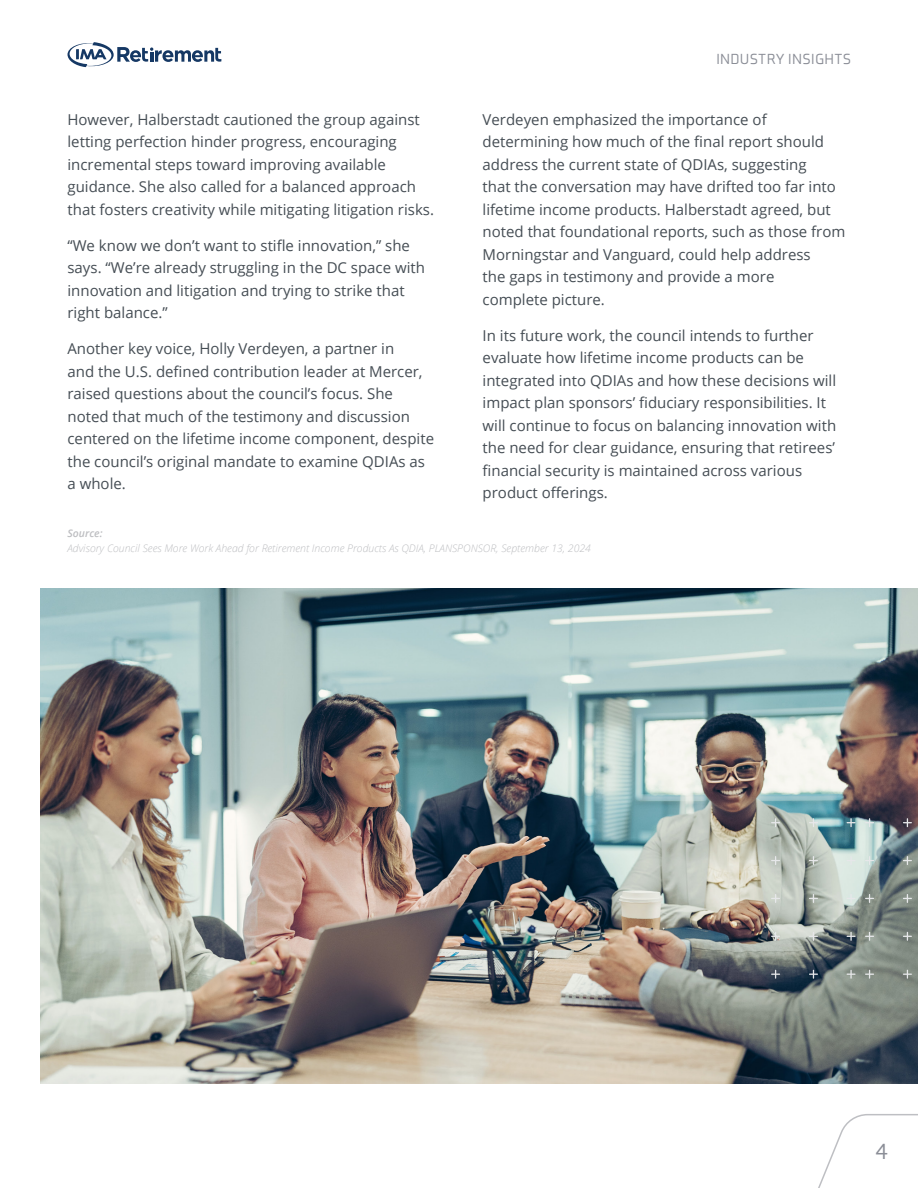
<style>
.page{position:relative;width:918px;height:1188px;background:#fff}
.page>*{position:absolute;margin:0;border:0;box-sizing:border-box;transform-origin:0 0}
.t1{font:22.5px "Axia";color:#8b8e97}
.Body{font:15px/22.5px "Open Sans";color:#454d54}
.t2{font:15px "Axia";letter-spacing:.015em;color:#8b8e97}
.t3{font:italic 300 10.5px/15px "Open Sans";color:#bdbec1}
.s1{font-weight:600}
</style>
<div class="page">
<svg style="left:818px;top:1114px;width:100px;height:74px"></svg>
<svg style="left:68px;top:42px;width:153px;height:26px"></svg>
<img style="left:40px;top:588px;width:878px;height:496px">
<svg style="left:847px;top:818px;width:9px;height:9px"></svg>
<svg style="left:847px;top:856px;width:9px;height:9px"></svg>
<svg style="left:847px;top:894px;width:9px;height:9px"></svg>
<svg style="left:847px;top:932px;width:9px;height:9px"></svg>
<svg style="left:847px;top:970px;width:9px;height:9px"></svg>
<svg style="left:809px;top:818px;width:9px;height:9px"></svg>
<svg style="left:809px;top:856px;width:9px;height:9px"></svg>
<svg style="left:809px;top:894px;width:9px;height:9px"></svg>
<svg style="left:809px;top:932px;width:9px;height:9px"></svg>
<svg style="left:809px;top:970px;width:9px;height:9px"></svg>
<svg style="left:771px;top:818px;width:9px;height:9px"></svg>
<svg style="left:771px;top:856px;width:9px;height:9px"></svg>
<svg style="left:771px;top:894px;width:9px;height:9px"></svg>
<svg style="left:771px;top:932px;width:9px;height:9px"></svg>
<svg style="left:771px;top:970px;width:9px;height:9px"></svg>
<svg style="left:903px;top:818px;width:9px;height:9px"></svg>
<svg style="left:903px;top:856px;width:9px;height:9px"></svg>
<svg style="left:903px;top:894px;width:9px;height:9px"></svg>
<svg style="left:903px;top:932px;width:9px;height:9px"></svg>
<svg style="left:903px;top:970px;width:9px;height:9px"></svg>
<svg style="left:865px;top:818px;width:9px;height:9px"></svg>
<svg style="left:865px;top:856px;width:9px;height:9px"></svg>
<svg style="left:865px;top:894px;width:9px;height:9px"></svg>
<svg style="left:865px;top:932px;width:9px;height:9px"></svg>
<svg style="left:865px;top:970px;width:9px;height:9px"></svg>
<p class="t2" style="left:716px;top:50px;width:137px">INDUSTRY INSIGHTS</p>
<p class="Body" style="left:483px;top:108px;width:364px">Verdeyen emphasized the importance of determining how much of the final report should address the current state of QDIAs, suggesting<br>that the conversation may have drifted too far into lifetime income products. Halberstadt agreed, but noted that foundational reports, such as those from Morningstar and Vanguard, could help address<br>the gaps in testimony and provide a more<br>complete picture.</p>
<p class="Body" style="left:483px;top:324px;width:355px">In its future work, the council intends to further evaluate how lifetime income products can be integrated into QDIAs and how these decisions will impact plan sponsors’ fiduciary responsibilities. It will continue to focus on balancing innovation with the need for clear guidance, ensuring that retirees’ financial security is maintained across various product offerings.</p>
<p class="t3" style="left:68px;top:525px;width:525px"><span class="s1">Source:<br></span>Advisory Council Sees More Work Ahead for Retirement Income Products As QDIA, PLANSPONSOR, September 13, 2024</p>
<p class="Body" style="left:68px;top:108px;width:368px">However, Halberstadt cautioned the group against letting perfection hinder progress, encouraging incremental steps toward improving available guidance. She also called for a balanced approach that fosters creativity while mitigating litigation risks.</p>
<p class="Body" style="left:68px;top:234px;width:359px">“We know we don’t want to stifle innovation,” she says. “We’re already struggling in the DC space with innovation and litigation and trying to strike that right balance.”</p>
<p class="Body" style="left:68px;top:337px;width:368px">Another key voice, Holly Verdeyen, a partner in<br>and the U.S. defined contribution leader at Mercer, raised questions about the council’s focus. She noted that much of the testimony and discussion centered on the lifetime income component, despite the council’s original mandate to examine QDIAs as a whole.</p>
<h1 class="t1" style="left:876px;top:1138px;width:13px">4</h1>
</div>
